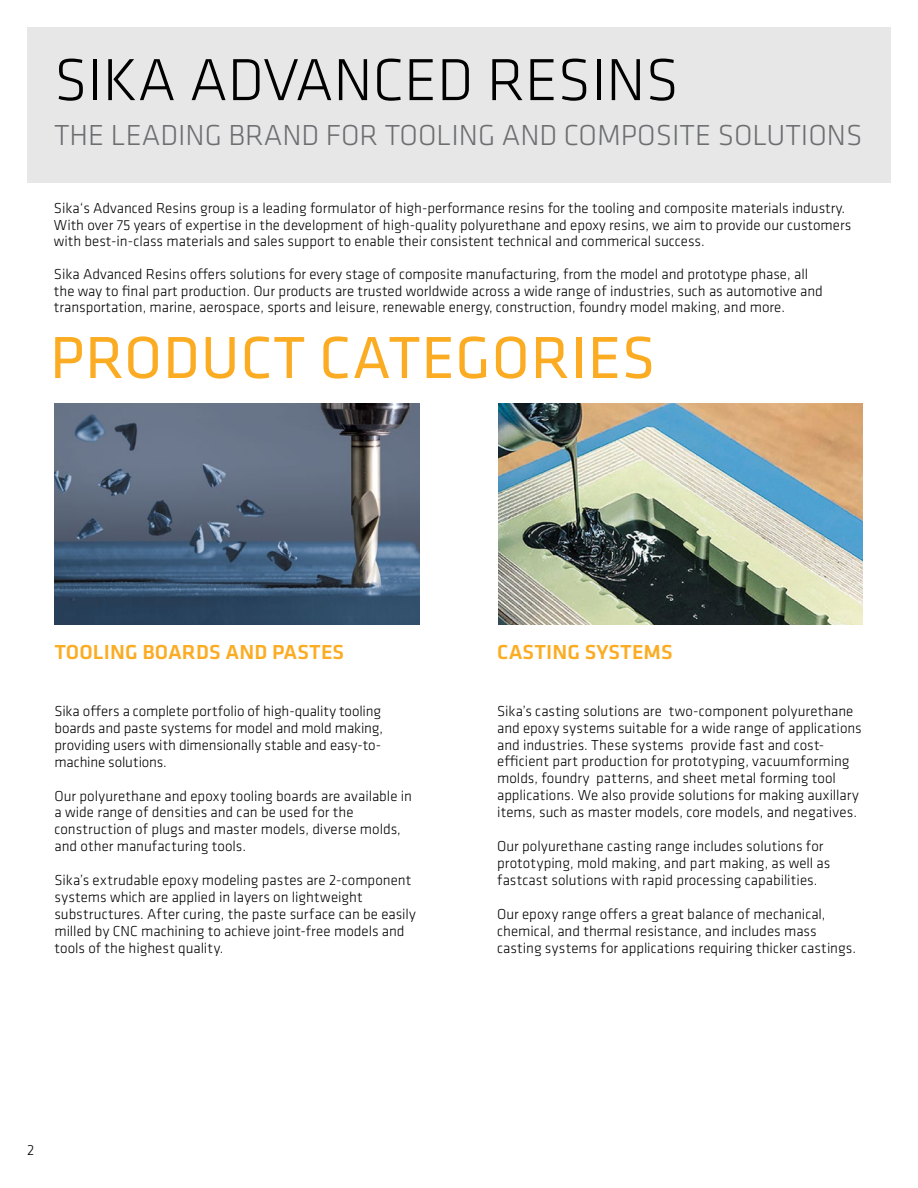
<style>
.page{position:relative;width:918px;height:1188px;background:#fff}
.page>*{position:absolute;margin:0;border:0;box-sizing:border-box;transform-origin:0 0}
.t1{font:300 61.5px "Klavika";color:#000}
.t2{font:61.5px "Klavika";letter-spacing:.015em;color:#fbac23}
.t3{font:300 30px "Klavika";color:#6d6e71}
.t4{font:500 21px "Klavika";letter-spacing:.005em;color:#fbac23}
.t5{font:300 15px/17px "Klavika";color:#000}
.t6{font:300 15px "Klavika Basic";color:#000}
</style>
<div class="page">
<img style="left:54px;top:404px;width:365px;height:221px">
<img style="left:498px;top:404px;width:365px;height:221px">
<div style="left:27px;top:27px;width:864px;height:155px;background:#e7e7e7"></div>
<h1 class="t1" style="left:54px;top:43px;width:626px">SIKA ADVANCED RESINS</h1>
<h2 class="t3" style="left:54px;top:117px;width:810px">THE LEADING BRAND FOR TOOLING AND COMPOSITE SOLUTIONS</h2>
<p class="t5" style="left:54px;top:200px;width:799px;line-height:16.5px">Sika‘s Advanced Resins group is a leading formulator of high-performance resins for the tooling and composite materials industry.<br>With over 75 years of expertise in the development of high-quality polyurethane and epoxy resins, we aim to provide our customers with best-in-class materials and sales support to enable their consistent technical and commerical success.</p>
<p class="t5" style="left:54px;top:266px;width:770px;line-height:16.5px">Sika Advanced Resins offers solutions for every stage of composite manufacturing, from the model and prototype phase, all the way to final part production. Our products are trusted worldwide across a wide range of industries, such as automotive and transportation, marine, aerospace, sports and leisure, renewable energy, construction, foundry model making, and more.</p>
<h1 class="t2" style="left:50px;top:324px;width:607px">PRODUCT CATEGORIES</h1>
<h3 class="t4" style="left:54px;top:638px;width:291px">TOOLING BOARDS AND PASTES</h3>
<p class="t5" style="left:54px;top:702px;width:330px">Sika offers a complete portfolio of high-quality tooling boards and paste systems for model and mold making, providing users with dimensionally stable and easy-to&shy;machine solutions.</p>
<p class="t5" style="left:54px;top:787px;width:359px">Our polyurethane and epoxy tooling boards are available in a wide range of densities and can be used for the construction of plugs and master models, diverse molds, and other manufacturing tools.</p>
<p class="t5" style="left:54px;top:872px;width:363px">Sika’s extrudable epoxy modeling pastes are 2-component systems which are applied in layers on lightweight substructures. After curing, the paste surface can be easily milled by CNC machining to achieve joint-free models and tools of the highest quality.</p>
<p class="t6" style="left:27px;top:1141px;width:9px">2</p>
<h3 class="t4" style="left:497px;top:638px;width:177px">CASTING SYSTEMS</h3>
<p class="t5" style="left:497px;top:702px;width:366px">Sika’s casting solutions are two-component polyurethane and epoxy systems suitable for a wide range of applications and industries. These systems provide fast and cost&shy;efficient part production for prototyping, vacuumforming molds, foundry patterns, and sheet metal forming tool applications. We also provide solutions for making auxillary items, such as master models, core models, and negatives.</p>
<p class="t5" style="left:497px;top:838px;width:335px">Our polyurethane casting range includes solutions for prototyping, mold making, and part making, as well as fastcast solutions with rapid processing capabilities.</p>
<p class="t5" style="left:497px;top:905px;width:360px">Our epoxy range offers a great balance of mechanical, chemical, and thermal resistance, and includes mass casting systems for applications requiring thicker castings.</p>
</div>
